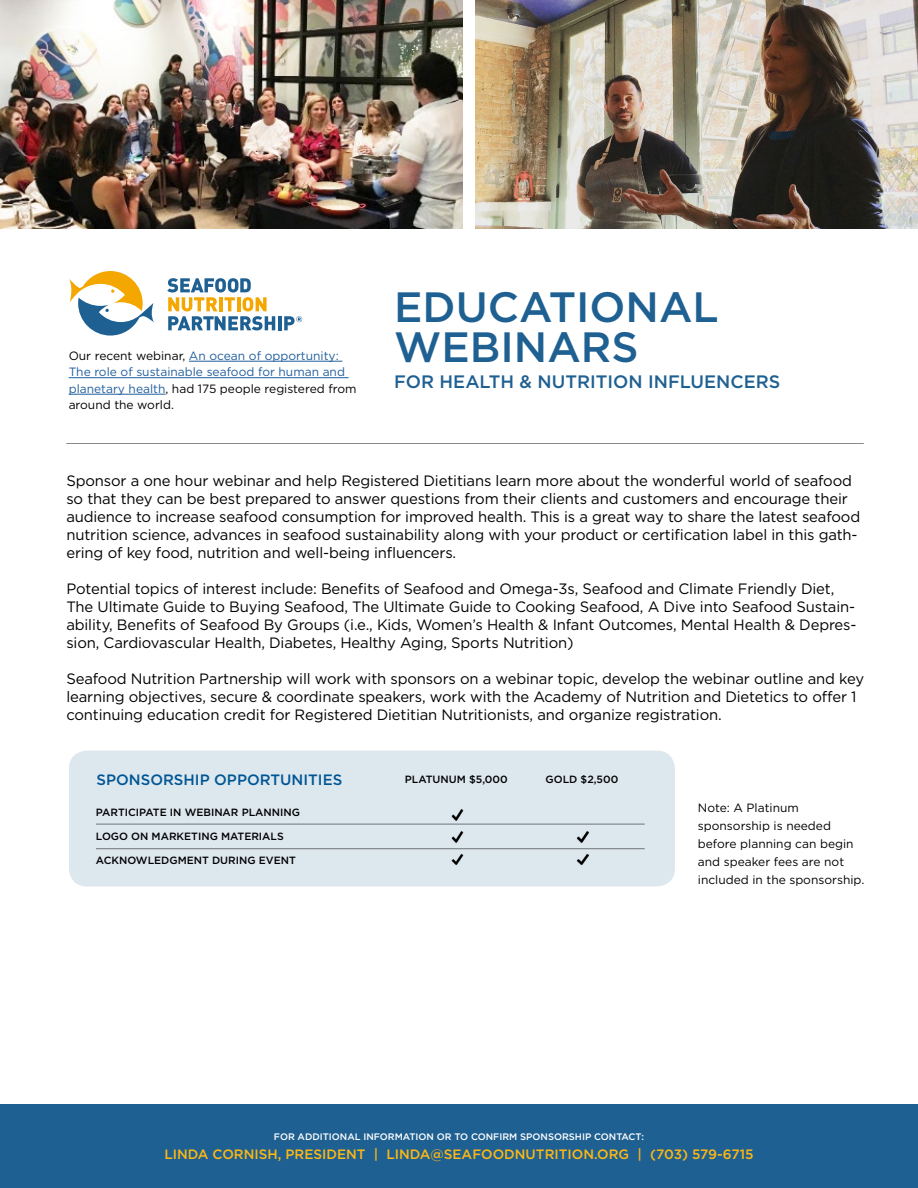
<style>
.page{position:relative;width:918px;height:1188px;background:#fff}
.page>*{position:absolute;margin:0;border:0;box-sizing:border-box;transform-origin:0 0}
.t1{font:500 42.3px/40.5px "Gotham";color:#1f6092}
.t2{font:500 18px "Gotham";color:#1f6092}
.t3{font:15px/18px "Gotham";letter-spacing:-.01em;color:#000}
.t4{font:500 15px "Gotham";color:#005695}
.t5{font:500 13.5px "Gotham";color:#fdb813}
.t6{font:12px/16.5px "Gotham";color:#215e9e}
.t7{font:12px/18px "Gotham";color:#000}
.t8{font:500 10.5px "Gotham";color:#000}
.t9{font:500 9.45px "Gotham";color:#fff}
.s1{color:#000}
</style>
<div class="page">
<div style="left:0;top:1104px;width:918px;height:84px;background:#1f6092"></div>
<div style="left:69px;top:751px;width:606px;height:135px;background:#dde7ee;border-radius:18px"></div>
<hr style="left:96px;top:824px;width:549px;height:1px;background:#000">
<hr style="left:96px;top:848px;width:549px;height:1px;background:#000">
<img style="left:451px;top:809px;width:13px;height:12px">
<img style="left:576px;top:854px;width:13px;height:12px">
<img style="left:451px;top:853px;width:13px;height:13px">
<img style="left:576px;top:831px;width:13px;height:12px">
<img style="left:451px;top:831px;width:13px;height:12px">
<img style="left:0;top:0;width:462px;height:228px">
<img style="left:475px;top:0;width:443px;height:228px">
<hr style="left:189px;top:361px;width:153px;height:1px;background:#215e9e">
<hr style="left:69px;top:377px;width:280px;height:1px;background:#215e9e">
<hr style="left:69px;top:394px;width:96px;height:1px;background:#215e9e">
<svg style="left:167px;top:278px;width:108px;height:52px"></svg>
<hr style="left:278px;top:316px;width:3px;height:14px;background:#1f6092">
<svg style="left:69px;top:271px;width:85px;height:65px"></svg>
<svg style="left:284px;top:316px;width:18px;height:14px"></svg>
<hr style="left:66px;top:443px;width:798px;height:1px;background:#000">
<p class="t6" style="left:69px;top:347px;width:289px"><span class="s1">Our recent webinar,</span> An ocean of opportunity:<br>The role of sustainable seafood for human and planetary health<span class="s1">, had 175 people registered from around the world.</span></p>
<h1 class="t1" style="left:394px;top:286px;width:326px">EDUCATIONAL<br>WEBINARS</h1>
<p class="t2" style="left:394px;top:370px;width:388px">FOR HEALTH &amp; NUTRITION INFLUENCERS</p>
<p class="t3" style="left:66px;top:472px;width:795px">Sponsor a one hour webinar and help Registered Dietitians learn more about the wonderful world of seafood so that they can be best prepared to answer questions from their clients and customers and encourage their audience to increase seafood consumption for improved health. This is a great way to share the latest seafood nutrition science, advances in seafood sustainability along with your product or certification label in this gath&shy;ering of key food, nutrition and well-being influencers.</p>
<p class="t3" style="left:66px;top:580px;width:792px">Potential topics of interest include: Benefits of Seafood and Omega-3s, Seafood and Climate Friendly Diet, The Ultimate Guide to Buying Seafood, The Ultimate Guide to Cooking Seafood, A Dive into Seafood Sustain&shy;ability, Benefits of Seafood By Groups (i.e., Kids, Women’s Health &amp; Infant Outcomes, Mental Health &amp; Depres&shy;sion, Cardiovascular Health, Diabetes, Healthy Aging, Sports Nutrition)</p>
<p class="t3" style="left:66px;top:670px;width:799px">Seafood Nutrition Partnership will work with sponsors on a webinar topic, develop the webinar outline and key learning objectives, secure &amp; coordinate speakers, work with the Academy of Nutrition and Dietetics to offer 1 continuing education credit for Registered Dietitian Nutritionists, and organize registration.</p>
<p class="t4" style="left:97px;top:770px;width:247px">SPONSORSHIP OPPORTUNITIES</p>
<p class="t8" style="left:405px;top:773px;width:104px">PLATUNUM $5,000</p>
<p class="t8" style="left:546px;top:773px;width:74px">GOLD $2,500</p>
<p class="t8" style="left:96px;top:806px;width:205px">PARTICIPATE IN WEBINAR PLANNING</p>
<p class="t8" style="left:96px;top:830px;width:189px">LOGO ON MARKETING MATERIALS</p>
<p class="t8" style="left:96px;top:854px;width:201px">ACKNOWLEDGMENT DURING EVENT</p>
<p class="t7" style="left:698px;top:799px;width:168px">Note: A Platinum sponsorship is needed before planning can begin and speaker fees are not included in the sponsorship.</p>
<p class="t9" style="left:274px;top:1131px;width:372px">FOR ADDITIONAL INFORMATION OR TO CONFIRM SPONSORSHIP CONTACT:</p>
<p class="t5" style="left:164px;top:1145px;width:591px">LINDA CORNISH, PRESIDENT | LINDA@SEAFOODNUTRITION.ORG | (703) 579-6715</p>
</div>
